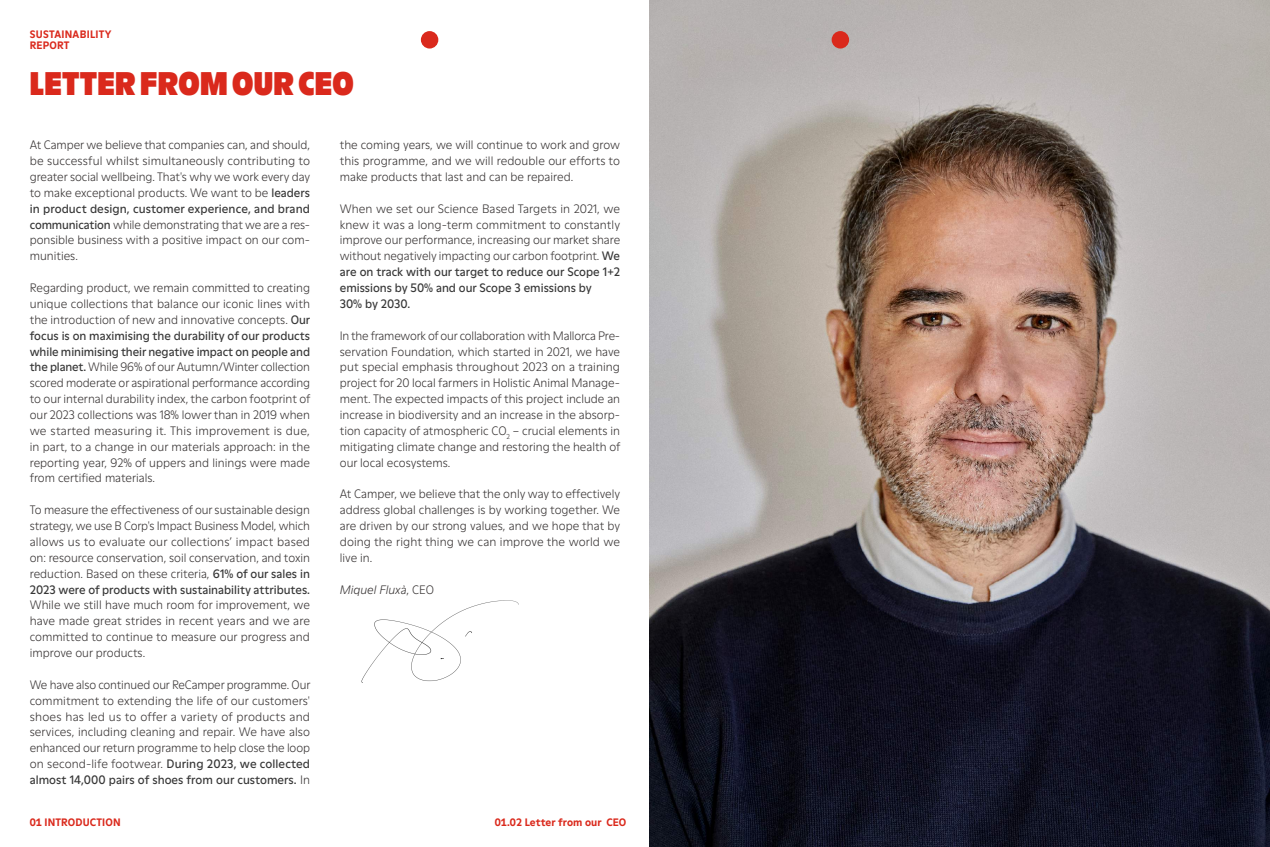
<style>
.page{position:relative;width:1270px;height:847px;background:#fff}
.page>*{position:absolute;margin:0;border:0;box-sizing:border-box;transform-origin:0 0}
.t1{font:900 31.15px "Moderne LL";letter-spacing:.01em;color:#da291c}
.t2{font:300 11.9px/15.9px "Moderne LL";color:#393535;text-align:justify}
.t3{font:italic 300 11.9px "Moderne LL";color:#393535}
.t4{font:700 10.5px/10.8px "Moderne LL";letter-spacing:.01em;color:#da291c}
.s1{font-weight:400;color:#373737}
.s2{font-style:normal}
</style>
<div class="page">
<img style="left:361px;top:600px;width:158px;height:83px">
<img style="left:650px;top:0;width:620px;height:846px">
<div style="left:421px;top:31px;width:17px;height:18px;background:#da291c;border-radius:50%"></div>
<div style="left:832px;top:31px;width:17px;height:18px;background:#da291c;border-radius:50%"></div>
<p class="t4" style="left:30px;top:28px;width:83px">SUSTAINABILITY<br>REPORT</p>
<h1 class="t1" style="left:30px;top:61px;width:325px">LETTER FROM OUR CEO</h1>
<p class="t2" style="left:30px;top:136px;width:282px">At Camper we believe that companies can, and should, be successful whilst simultaneously contributing to greater social wellbeing. That's why we work every day to make exceptional products. We want to be <span class="s1">leaders in product design, customer experience, and brand communication</span> while demonstrating that we are a res&shy;ponsible business with a positive impact on our com&shy;munities.</p>
<p class="t2" style="left:30px;top:279px;width:282px">Regarding product, we remain committed to creating unique collections that balance our iconic lines with the introduction of new and innovative concepts. <span class="s1">Our focus is on maximising the durability of our products while minimising their negative impact on people and the planet.</span> While 96% of our Autumn/Winter collection scored moderate or aspirational performance according to our internal durability index, the carbon footprint of our 2023 collections was 18% lower than in 2019 when we started measuring it. This improvement is due, in part, to a change in our materials approach: in the reporting year, 92% of uppers and linings were made from certified materials.</p>
<p class="t2" style="left:30px;top:501px;width:282px">To measure the effectiveness of our sustainable design strategy, we use B Corp's Impact Business Model, which allows us to evaluate our collections’ impact based on: resource conservation, soil conservation, and toxin reduction. Based on these criteria, <span class="s1">61% of our sales in 2023 were of products with sustainability attributes.</span></p>
<p class="t2" style="left:30px;top:596px;width:282px">While we still have much room for improvement, we have made great strides in recent years and we are committed to continue to measure our progress and improve our products.</p>
<p class="t2" style="left:30px;top:675px;width:282px">We have also continued our ReCamper programme. Our commitment to extending the life of our customers' shoes has led us to offer a variety of products and services, including cleaning and repair. We have also enhanced our return programme to help close the loop on second-life footwear. <span class="s1">During 2023, we collected almost 14,000 pairs of shoes from our customers.</span> In</p>
<p class="t2" style="left:340px;top:136px;width:282px">the coming years, we will continue to work and grow this programme, and we will redouble our efforts to make products that last and can be repaired.</p>
<p class="t2" style="left:340px;top:199px;width:282px;text-align:left">When we set our Science Based Targets in 2021, we knew it was a long-term commitment to constantly improve our performance, increasing our market share without negatively impacting our carbon footprint. <span class="s1">We are on track with our target to reduce our Scope 1+2 emissions by 50% and our Scope 3 emissions by<br>30% by 2030.</span></p>
<p class="t2" style="left:340px;top:326px;width:282px">In the framework of our collaboration with Mallorca Pre&shy;servation Foundation, which started in 2021, we have put special emphasis throughout 2023 on a training project for 20 local farmers in Holistic Animal Manage&shy;ment. The expected impacts of this project include an increase in biodiversity and an increase in the absorp&shy;tion capacity of atmospheric CO<sub>2</sub> – crucial elements in mitigating climate change and restoring the health of our local ecosystems.</p>
<p class="t2" style="left:340px;top:485px;width:282px">At Camper, we believe that the only way to effectively address global challenges is by working together. We are driven by our strong values, and we hope that by doing the right thing we can improve the world we live in.</p>
<p class="t3" style="left:340px;top:581px;width:96px">Miquel Fluxà<span class="s2">, CEO</span></p>
<p class="t4" style="left:30px;top:815px;width:92px">01 INTRODUCTION</p>
<p class="t4" style="left:495px;top:815px;width:133px">01.02 Letter from our CEO</p>
</div>
